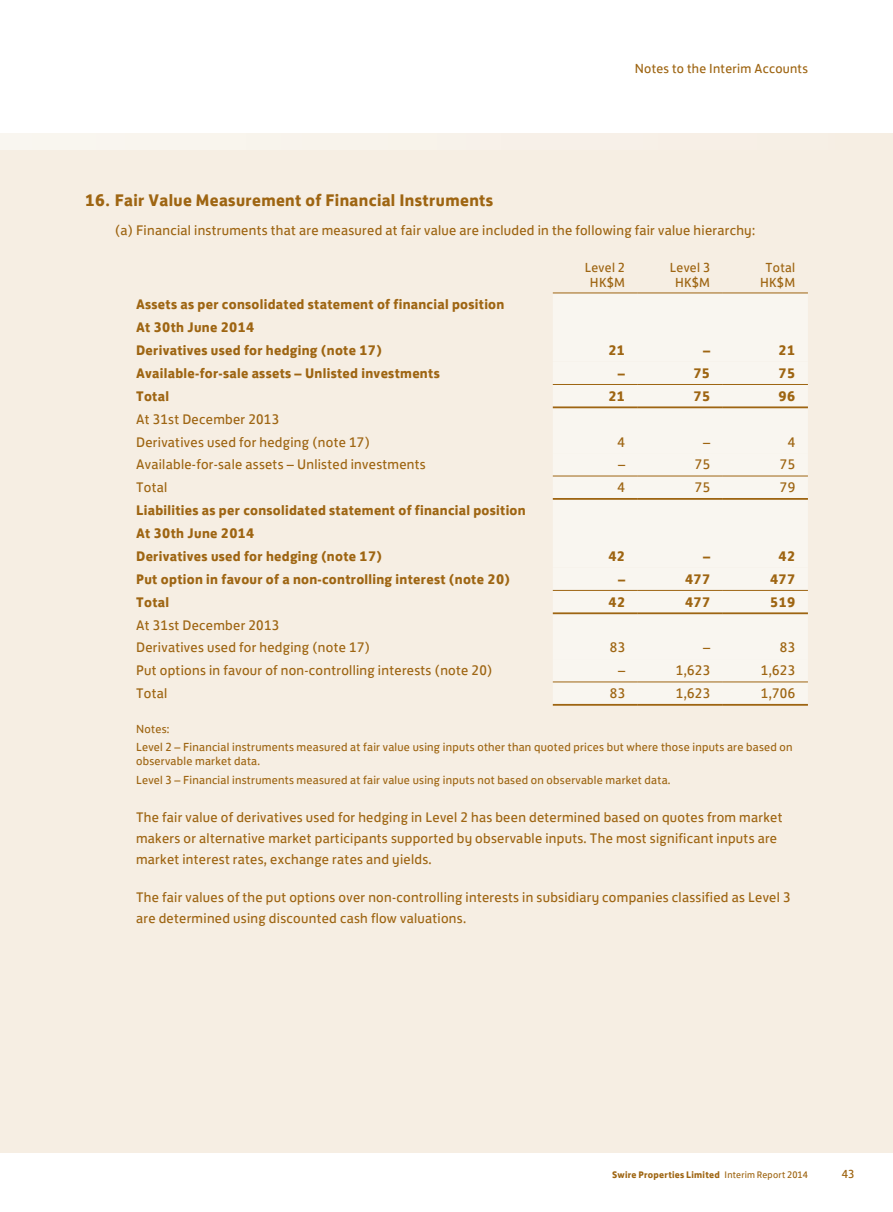
<style>
.page{position:relative;width:893px;height:1212px;background:#fff}
.page>*{position:absolute;margin:0;border:0;box-sizing:border-box;transform-origin:0 0}
.t1{font:700 17.25px "FS Jack";letter-spacing:.02em;color:#9e6512}
.t2{font:14.25px/21px "FS Jack";letter-spacing:.02em;color:#9e6512}
.t3{font:700 14.25px/22.8px "FS Jack";letter-spacing:.02em;color:#9e6512}
.t4{font:13.5px/15px "FS Jack";letter-spacing:.02em;color:#9e6512;text-align:center}
.t5{font:12px/18.5px "FS Jack";letter-spacing:.02em;color:#9e6512}
.t6{font:700 9.75px "FS Jack";letter-spacing:.025em;color:#9e6512}
.s1{font-weight:400}
</style>
<div class="page">
<div style="left:0;top:134px;width:893px;height:85px;background:#f8f2ea"></div>
<div style="left:0;top:150px;width:893px;height:1002px;background:#f6eee3"></div>
<div style="left:553px;top:294px;width:255px;height:67px;background:#f9f6f0"></div>
<div style="left:553px;top:362px;width:255px;height:341px;background:#f9f6f0"></div>
<hr style="left:553px;top:704px;width:85px;height:2px;background:#9e6512">
<hr style="left:638px;top:704px;width:85px;height:2px;background:#9e6512">
<hr style="left:723px;top:704px;width:85px;height:2px;background:#9e6512">
<hr style="left:553px;top:682px;width:85px;height:1px;background:#9e6512">
<hr style="left:638px;top:682px;width:85px;height:1px;background:#9e6512">
<hr style="left:723px;top:682px;width:85px;height:1px;background:#9e6512">
<hr style="left:553px;top:612px;width:85px;height:2px;background:#9e6512">
<hr style="left:638px;top:612px;width:85px;height:2px;background:#9e6512">
<hr style="left:723px;top:612px;width:85px;height:2px;background:#9e6512">
<hr style="left:553px;top:590px;width:85px;height:1px;background:#9e6512">
<hr style="left:638px;top:590px;width:85px;height:1px;background:#9e6512">
<hr style="left:723px;top:590px;width:85px;height:1px;background:#9e6512">
<hr style="left:553px;top:498px;width:85px;height:2px;background:#9e6512">
<hr style="left:638px;top:498px;width:85px;height:2px;background:#9e6512">
<hr style="left:723px;top:498px;width:85px;height:2px;background:#9e6512">
<hr style="left:553px;top:476px;width:85px;height:1px;background:#9e6512">
<hr style="left:638px;top:476px;width:85px;height:1px;background:#9e6512">
<hr style="left:723px;top:476px;width:85px;height:1px;background:#9e6512">
<hr style="left:553px;top:406px;width:85px;height:2px;background:#9e6512">
<hr style="left:638px;top:406px;width:85px;height:2px;background:#9e6512">
<hr style="left:723px;top:406px;width:85px;height:2px;background:#9e6512">
<hr style="left:553px;top:384px;width:85px;height:1px;background:#9e6512">
<hr style="left:638px;top:384px;width:85px;height:1px;background:#9e6512">
<hr style="left:723px;top:384px;width:85px;height:1px;background:#9e6512">
<hr style="left:553px;top:293px;width:85px;height:1px;background:#9e6512">
<hr style="left:638px;top:293px;width:85px;height:1px;background:#9e6512">
<hr style="left:723px;top:293px;width:85px;height:1px;background:#9e6512">
<p class="t4" style="left:635px;top:60px;width:175px">Notes to the Interim Accounts</p>
<p class="t1" style="left:85px;top:185px;width:410px">16. Fair Value Measurement of Financial Instruments</p>
<p class="t2" style="left:115px;top:219px;width:642px">(a) Financial instruments that are measured at fair value are included in the following fair value hierarchy:</p>
<p class="t4" style="left:585px;top:258px;width:42px">Level 2<br>HK$M</p>
<p class="t4" style="left:670px;top:258px;width:42px">Level 3<br>HK$M</p>
<p class="t4" style="left:760px;top:258px;width:37px">Total<br>HK$M</p>
<p class="t3" style="left:136px;top:292px;width:370px">Assets as per consolidated statement of financial position<br>At 30th June 2014<br>Derivatives used for hedging (note 17)</p>
<p class="t3" style="left:608px;top:338px;width:18px">21</p>
<p class="t3" style="left:703px;top:338px;width:9px">–</p>
<p class="t3" style="left:779px;top:338px;width:18px">21</p>
<p class="t3" style="left:136px;top:361px;width:305px">Available-for-sale assets – Unlisted investments</p>
<p class="t3" style="left:618px;top:361px;width:9px">–</p>
<p class="t3" style="left:693px;top:361px;width:18px">75</p>
<p class="t3" style="left:779px;top:361px;width:18px">75</p>
<p class="t3" style="left:136px;top:383px;width:34px">Total</p>
<p class="t3" style="left:608px;top:383px;width:18px">21</p>
<p class="t3" style="left:693px;top:383px;width:18px">75</p>
<p class="t3" style="left:779px;top:383px;width:18px">96</p>
<p class="t2" style="left:136px;top:406px;width:236px;line-height:22.8px">At 31st December 2013<br>Derivatives used for hedging (note 17)</p>
<p class="t2" style="left:618px;top:430px;width:9px">4</p>
<p class="t2" style="left:703px;top:430px;width:9px">–</p>
<p class="t2" style="left:788px;top:430px;width:9px">4</p>
<p class="t2" style="left:136px;top:453px;width:291px">Available-for-sale assets – Unlisted investments</p>
<p class="t2" style="left:618px;top:453px;width:9px">–</p>
<p class="t2" style="left:695px;top:453px;width:17px">75</p>
<p class="t2" style="left:780px;top:453px;width:17px">75</p>
<p class="t2" style="left:136px;top:476px;width:33px">Total</p>
<p class="t2" style="left:618px;top:476px;width:9px">4</p>
<p class="t2" style="left:695px;top:476px;width:17px">75</p>
<p class="t2" style="left:780px;top:476px;width:17px">79</p>
<p class="t3" style="left:136px;top:498px;width:391px">Liabilities as per consolidated statement of financial position<br>At 30th June 2014<br>Derivatives used for hedging (note 17)</p>
<p class="t3" style="left:608px;top:543px;width:18px">42</p>
<p class="t3" style="left:703px;top:543px;width:9px">–</p>
<p class="t3" style="left:779px;top:543px;width:18px">42</p>
<p class="t3" style="left:136px;top:566px;width:375px">Put option in favour of a non-controlling interest (note 20)</p>
<p class="t3" style="left:618px;top:566px;width:9px">–</p>
<p class="t3" style="left:685px;top:566px;width:27px">477</p>
<p class="t3" style="left:770px;top:566px;width:27px">477</p>
<p class="t3" style="left:136px;top:589px;width:34px">Total</p>
<p class="t3" style="left:609px;top:589px;width:18px">42</p>
<p class="t3" style="left:685px;top:589px;width:27px">477</p>
<p class="t3" style="left:770px;top:589px;width:27px">519</p>
<p class="t2" style="left:136px;top:612px;width:236px;line-height:22.8px">At 31st December 2013<br>Derivatives used for hedging (note 17)</p>
<p class="t2" style="left:610px;top:636px;width:17px">83</p>
<p class="t2" style="left:703px;top:636px;width:9px">–</p>
<p class="t2" style="left:780px;top:636px;width:17px">83</p>
<p class="t2" style="left:136px;top:659px;width:358px">Put options in favour of non-controlling interests (note 20)</p>
<p class="t2" style="left:618px;top:659px;width:9px">–</p>
<p class="t2" style="left:676px;top:659px;width:36px">1,623</p>
<p class="t2" style="left:761px;top:659px;width:36px">1,623</p>
<p class="t2" style="left:136px;top:682px;width:33px">Total</p>
<p class="t2" style="left:610px;top:682px;width:17px">83</p>
<p class="t2" style="left:676px;top:682px;width:36px">1,623</p>
<p class="t2" style="left:761px;top:682px;width:36px">1,706</p>
<p class="t5" style="left:136px;top:718px;width:658px">Notes:<br>Level 2 – Financial instruments measured at fair value using inputs other than quoted prices but where those inputs are based on</p>
<p class="t5" style="left:136px;top:751px;width:536px">observable market data.<br>Level 3 – Financial instruments measured at fair value using inputs not based on observable market data.</p>
<p class="t2" style="left:136px;top:805px;width:648px">The fair value of derivatives used for hedging in Level 2 has been determined based on quotes from market makers or alternative market participants supported by observable inputs. The most significant inputs are market interest rates, exchange rates and yields.</p>
<p class="t2" style="left:136px;top:885px;width:656px">The fair values of the put options over non-controlling interests in subsidiary companies classified as Level 3 are determined using discounted cash flow valuations.</p>
<p class="t6" style="left:612px;top:1166px;width:197px">Swire Properties Limited <span class="s1">Interim Report 2014</span></p>
<p class="t5" style="left:842px;top:1164px;width:14px">43</p>
</div>
